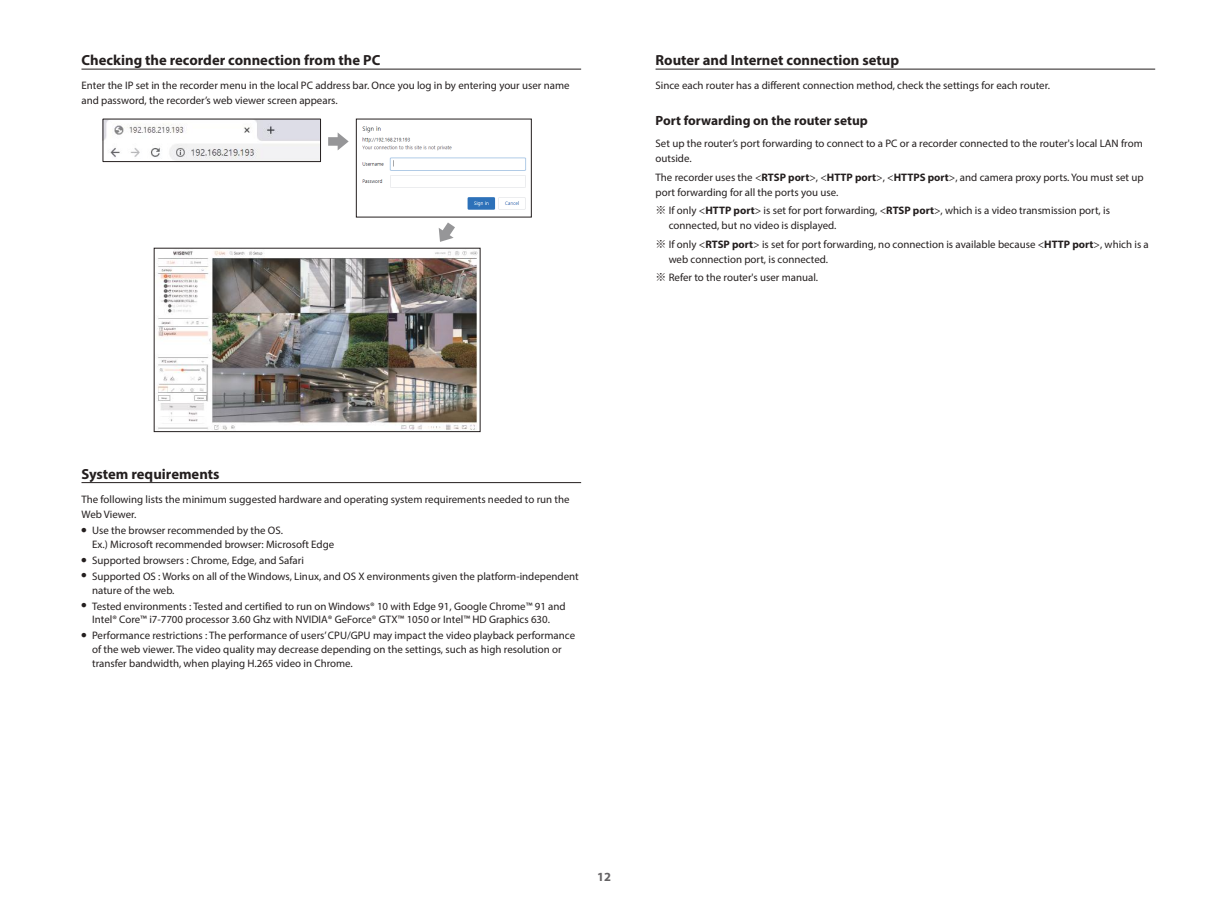
<style>
.page{position:relative;width:1219px;height:911px;background:#fff}
.page>*{position:absolute;margin:0;border:0;box-sizing:border-box;transform-origin:0 0}
.t1{font:700 14.62px "Myriad Pro";color:#241f1f}
.t2{font:700 13.38px "Myriad Pro";color:#241f1f}
.t3{font:700 12.5px "Myriad Pro";color:#656365}
.t4{font:10.88px/15px "Myriad Pro";color:#241f1f}
.s1{font-weight:700}
.s2{font-family:"Noto Sans CJ Kkr"}
</style>
<div class="page">
<hr style="left:81px;top:69px;width:500px;height:1px;background:#241f1f">
<hr style="left:81px;top:482px;width:500px;height:1px;background:#241f1f">
<img style="left:157px;top:250px;width:321px;height:180px">
<div style="left:154px;top:248px;width:326px;height:184px;border:1px solid #241f1f"></div>
<svg style="left:439px;top:222px;width:16px;height:20px"></svg>
<img style="left:105px;top:121px;width:214px;height:39px">
<div style="left:103px;top:119px;width:218px;height:43px;border:1px solid #241f1f"></div>
<svg style="left:328px;top:132px;width:21px;height:18px"></svg>
<img style="left:362px;top:126px;width:164px;height:84px">
<hr style="left:656px;top:69px;width:499px;height:1px;background:#241f1f">
<h1 class="t1" style="left:81px;top:51px;width:300px">Checking the recorder connection from the PC</h1>
<p class="t4" style="left:81px;top:78px;width:490px">Enter the IP set in the recorder menu in the local PC address bar. Once you log in by entering your user name and password, the recorder’s web viewer screen appears.</p>
<h1 class="t1" style="left:81px;top:464px;width:140px">System requirements</h1>
<p class="t4" style="left:81px;top:491px;width:490px">The following lists the minimum suggested hardware and operating system requirements needed to run the<br>Web Viewer.</p>
<p class="t4" style="left:92px;top:523px;width:244px;line-height:13.8px;text-indent:-11px"><sup>●</sup> Use the browser recommended by the OS.<br>Ex.) Microsoft recommended browser: Microsoft Edge</p>
<p class="t4" style="left:81px;top:552px;width:224px"><sup>●</sup> Supported browsers : Chrome, Edge, and Safari</p>
<p class="t4" style="left:92px;top:569px;width:488px;line-height:13.8px;text-indent:-11px"><sup>●</sup> Supported OS : Works on all of the Windows, Linux, and OS X environments given the platform-independent nature of the web.</p>
<p class="t4" style="left:81px;top:599px;width:486px;line-height:13.8px;text-align:center"><sup>●</sup> Tested environments : Tested and certified to run on Windows® 10 with Edge 91, Google Chrome™ 91 and<br>Intel® Core™ i7-7700 processor 3.60 Ghz with NVIDIA® GeForce® GTX™ 1050 or Intel™ HD Graphics 630.</p>
<p class="t4" style="left:92px;top:628px;width:484px;line-height:13.8px;text-indent:-11px"><sup>●</sup> Performance restrictions : The performance of users’ CPU/GPU may impact the video playback performance of the web viewer. The video quality may decrease depending on the settings, such as high resolution or transfer bandwidth, when playing H.265 video in Chrome.</p>
<h1 class="t1" style="left:656px;top:51px;width:245px">Router and Internet connection setup</h1>
<p class="t4" style="left:656px;top:78px;width:396px">Since each router has a different connection method, check the settings for each router.</p>
<p class="t2" style="left:656px;top:112px;width:214px">Port forwarding on the router setup</p>
<p class="t4" style="left:656px;top:136px;width:489px">Set up the router’s port forwarding to connect to a PC or a recorder connected to the router's local LAN from outside.</p>
<p class="t4" style="left:656px;top:169px;width:490px">The recorder uses the &lt;<span class="s1">RTSP port</span>&gt;, &lt;<span class="s1">HTTP port</span>&gt;, &lt;<span class="s1">HTTPS port</span>&gt;, and camera proxy ports. You must set up port forwarding for all the ports you use.</p>
<p class="t4" style="left:669px;top:203px;width:443px;text-indent:-13px"><span class="s2">※</span> If only &lt;<span class="s1">HTTP port</span>&gt; is set for port forwarding, &lt;<span class="s1">RTSP port</span>&gt;, which is a video transmission port, is connected, but no video is displayed.</p>
<p class="t4" style="left:669px;top:236px;width:482px;text-indent:-13px"><span class="s2">※</span> If only &lt;<span class="s1">RTSP port</span>&gt; is set for port forwarding, no connection is available because &lt;<span class="s1">HTTP port</span>&gt;, which is a web connection port, is connected.</p>
<p class="t4" style="left:656px;top:270px;width:164px"><span class="s2">※</span> Refer to the router's user manual.</p>
<p class="t3" style="left:597px;top:869px;width:15px">12</p>
</div>
